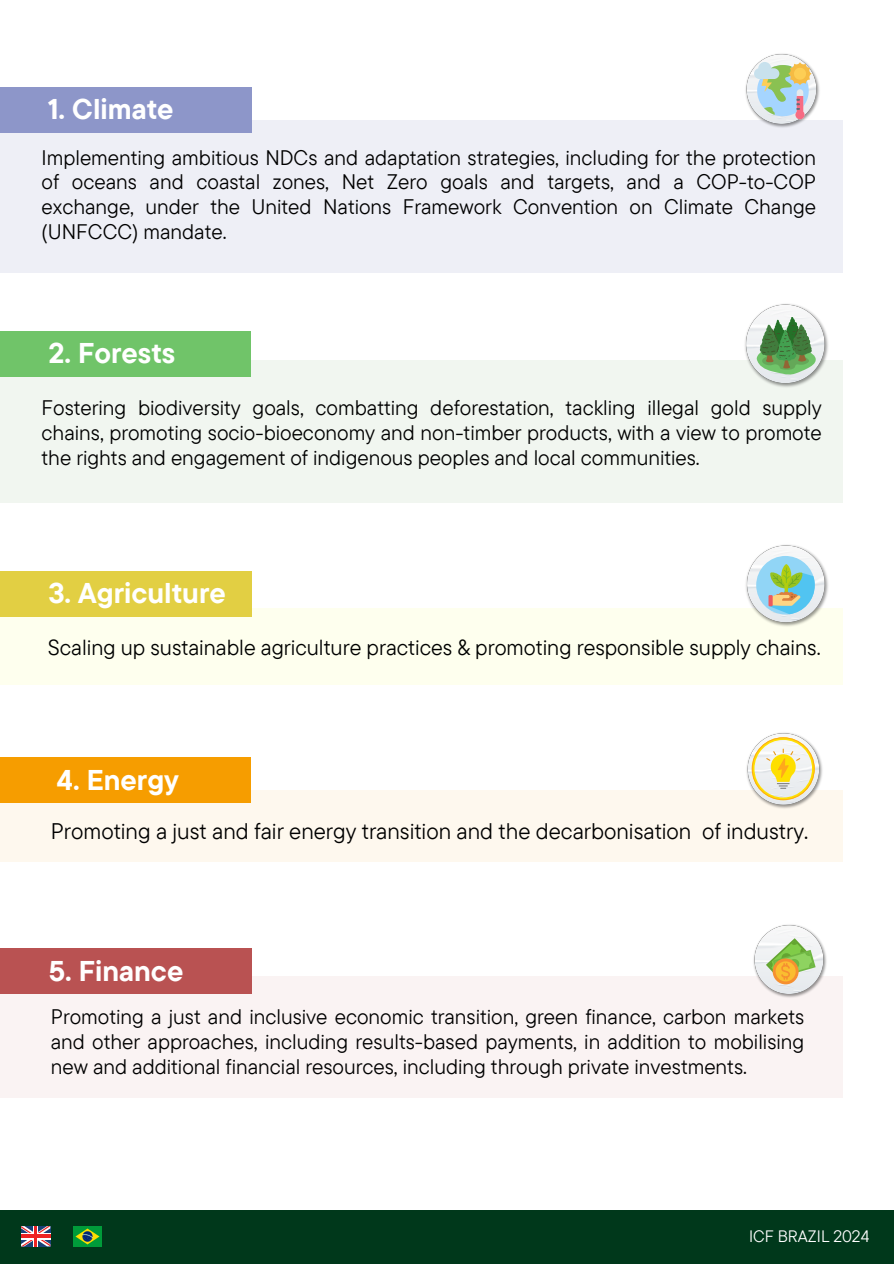
<style>
.page{position:relative;width:894px;height:1264px;background:#fff}
.page>*{position:absolute;margin:0;border:0;box-sizing:border-box;transform-origin:0 0}
.t1{font:700 28.5px "TT Commons Pro";color:#fff}
.t2{font:22.5px "TT Commons Pro";color:#000}
.t3{font:21.75px "TT Commons Pro";color:#000}
.t4{font:21px/24.8px "TT Commons Pro";color:#000;text-align:justify}
.t5{font:16.5px "TT Commons Pro";color:#fff}
</style>
<div class="page">
<div style="left:0;top:1210px;width:893px;height:53px;background:#00381b"></div>
<svg style="left:21px;top:1226px;width:29px;height:20px"></svg>
<svg style="left:21px;top:1232px;width:29px;height:7px"></svg>
<hr style="left:34px;top:1226px;width:4px;height:20px;background:#fff">
<hr style="left:21px;top:1234px;width:29px;height:3px;background:#ee2323">
<hr style="left:34px;top:1226px;width:3px;height:20px;background:#ee2323">
<img style="left:74px;top:1226px;width:28px;height:20px">
<div style="left:0;top:120px;width:842px;height:153px;background:#eeeff6"></div>
<div style="left:0;top:87px;width:251px;height:45px;background:#8d96c9"></div>
<img style="left:745px;top:53px;width:75px;height:75px">
<svg style="left:753px;top:62px;width:58px;height:57px;background:#c3d1c2"></svg>
<div style="left:0;top:975px;width:842px;height:122px;background:#faf3f3"></div>
<img style="left:751px;top:924px;width:77px;height:74px">
<div style="left:0;top:948px;width:251px;height:46px;background:#b95252"></div>
<svg style="left:765px;top:938px;width:41px;height:40px"></svg>
<svg style="left:768px;top:940px;width:47px;height:44px"></svg>
<div style="left:0;top:360px;width:842px;height:143px;background:#f1f6f0"></div>
<div style="left:0;top:331px;width:251px;height:46px;background:#70c469"></div>
<img style="left:745px;top:304px;width:83px;height:83px">
<svg style="left:756px;top:317px;width:59px;height:58px"></svg>
<div style="left:0;top:608px;width:842px;height:76px;background:#feffee"></div>
<div style="left:0;top:571px;width:251px;height:45px;background:#e2cf43"></div>
<img style="left:746px;top:545px;width:82px;height:81px">
<svg style="left:756px;top:556px;width:58px;height:58px;background:#a0d1c9"></svg>
<svg style="left:768px;top:595px;width:4px;height:11px"></svg>
<div style="left:0;top:790px;width:842px;height:71px;background:#fef8ee"></div>
<div style="left:0;top:757px;width:251px;height:46px;background:#f69d00"></div>
<img style="left:746px;top:732px;width:77px;height:77px">
<svg style="left:751px;top:737px;width:63px;height:63px"></svg>
<h1 class="t1" style="left:48px;top:91px;width:127px">1. Climate</h1>
<p class="t4" style="left:42px;top:144px;width:775px">Implementing ambitious NDCs and adaptation strategies, including for the protection of oceans and coastal zones, Net Zero goals and targets, and a COP-to-COP exchange, under the United Nations Framework Convention on Climate Change (UNFCCC) mandate.</p>
<h1 class="t1" style="left:49px;top:335px;width:128px">2. Forests</h1>
<p class="t4" style="left:42px;top:395px;width:781px">Fostering biodiversity goals, combatting deforestation, tackling illegal gold supply chains, promoting socio-bioeconomy and non-timber products, with a view to promote the rights and engagement of indigenous peoples and local communities.</p>
<h1 class="t1" style="left:49px;top:575px;width:178px">3. Agriculture</h1>
<p class="t3" style="left:48px;top:633px;width:774px">Scaling up sustainable agriculture practices &amp; promoting responsible supply chains.</p>
<h1 class="t1" style="left:57px;top:761px;width:124px">4. Energy</h1>
<p class="t2" style="left:51px;top:816px;width:758px">Promoting a just and fair energy transition and the decarbonisation of industry.</p>
<h1 class="t1" style="left:49px;top:952px;width:136px">5. Finance</h1>
<p class="t4" style="left:51px;top:1004px;width:754px">Promoting a just and inclusive economic transition, green finance, carbon markets and other approaches, including results-based payments, in addition to mobilising new and additional financial resources, including through private investments.</p>
<p class="t5" style="left:748px;top:1225px;width:122px">ICF BRAZIL 2024</p>
</div>
